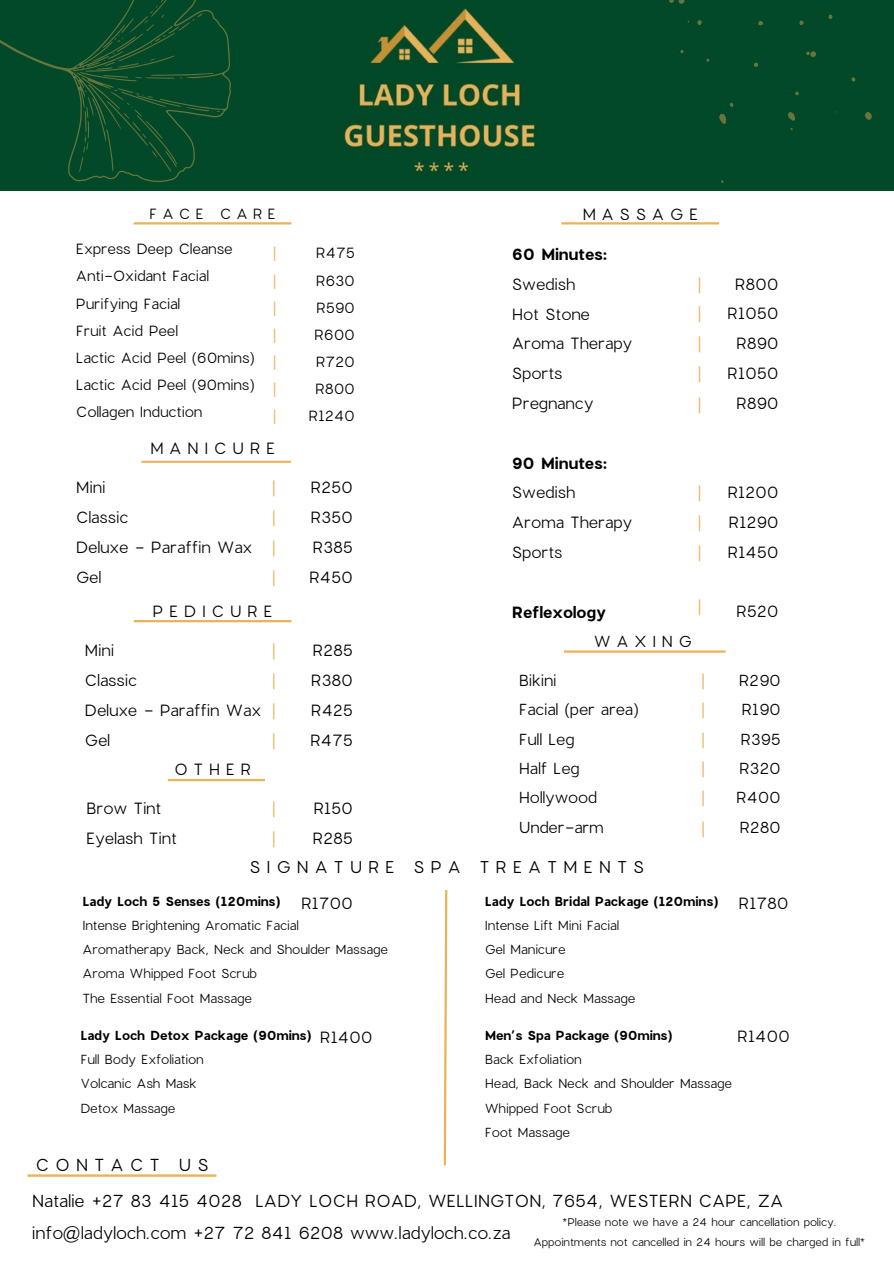
<style>
.page{position:relative;width:894px;height:1264px;background:#fff}
.page>*{position:absolute;margin:0;border:0;box-sizing:border-box;transform-origin:0 0}
.t1{font:17.1px/32px "Charlevoix Pro";color:#000}
.t2{font:17.1px "Charlevoix Pro";letter-spacing:.36em;color:#000}
.t3{font:16.8px "Charlevoix Pro";letter-spacing:.36em;color:#000}
.t4{font:15.9px/29.8px "Charlevoix Pro";color:#000}
.t5{font:15.9px "Charlevoix Pro";letter-spacing:.36em;color:#000}
.t6{font:15.9px/29.8px "Charlevoix Pro";color:#e9b35b;text-align:justify}
.t7{font:700 15.9px "Charlevoix Pro";color:#000}
.t8{font:15.6px/29.2px "Charlevoix Pro";color:#000}
.t9{font:15.6px/29.5px "Charlevoix Pro";color:#e9b35b;text-align:justify}
.t10{font:14.55px/27.2px "Charlevoix Pro";color:#000}
.t11{font:14.55px "Charlevoix Pro";letter-spacing:.36em;color:#000}
.t12{font:14.55px "Charlevoix Pro";color:#e9b35b}
.t13{font:12.9px "Charlevoix Pro";color:#000}
.t14{font:700 12.9px "Charlevoix Pro";color:#000}
.t15{font:10.95px/20.1px "Charlevoix Pro";color:#000;text-align:center}
.s1{font-weight:700}
</style>
<div class="page">
<div style="left:0;top:0;width:893px;height:191px;background:#024929"></div>
<img style="left:343px;top:5px;width:193px;height:167px">
<svg style="left:0;top:24px;width:279px;height:201px"></svg>
<svg style="left:72px;top:0;width:148px;height:172px"></svg>
<svg style="left:669px;top:0;width:15px;height:4px"></svg>
<svg style="left:828px;top:14px;width:4px;height:6px"></svg>
<svg style="left:697px;top:20px;width:4px;height:5px"></svg>
<svg style="left:799px;top:20px;width:5px;height:5px"></svg>
<svg style="left:758px;top:21px;width:5px;height:5px"></svg>
<svg style="left:806px;top:51px;width:10px;height:6px"></svg>
<svg style="left:754px;top:63px;width:4px;height:4px"></svg>
<svg style="left:851px;top:77px;width:4px;height:5px"></svg>
<svg style="left:795px;top:91px;width:3px;height:5px"></svg>
<svg style="left:730px;top:103px;width:3px;height:4px"></svg>
<svg style="left:788px;top:112px;width:7px;height:9px"></svg>
<svg style="left:865px;top:112px;width:6px;height:8px"></svg>
<svg style="left:719px;top:114px;width:7px;height:10px"></svg>
<hr style="left:561px;top:222px;width:157px;height:2px;background:#e9b35b">
<hr style="left:168px;top:779px;width:97px;height:2px;background:#e9b35b">
<hr style="left:141px;top:460px;width:150px;height:3px;background:#e9b35b">
<hr style="left:134px;top:620px;width:157px;height:2px;background:#e9b35b">
<hr style="left:564px;top:650px;width:161px;height:2px;background:#e9b35b">
<svg style="left:443px;top:889px;width:5px;height:277px"></svg>
<hr style="left:27px;top:1174px;width:189px;height:2px;background:#e9b35b">
<hr style="left:134px;top:222px;width:157px;height:2px;background:#e9b35b">
<p class="t11" style="left:149px;top:204px;width:128px">FACE CARE</p>
<p class="t10" style="left:76px;top:235px;width:180px">Express Deep Cleanse<br>Anti-Oxidant Facial<br>Purifying Facial<br>Fruit Acid Peel<br>Lactic Acid Peel (60mins)<br>Lactic Acid Peel (90mins)<br>Collagen Induction</p>
<p class="t10" style="left:308px;top:239px;width:48px;text-align:center">R475<br>R630<br>R590<br>R600<br>R720<br>R800<br>R1240</p>
<h5 class="t12" style="left:273px;top:244px;width:5px">|</h5>
<h2 class="t12" style="left:273px;top:271px;width:5px">|</h2>
<h6 class="t12" style="left:273px;top:298px;width:5px">|</h6>
<h4 class="t12" style="left:273px;top:325px;width:5px">|</h4>
<h4 class="t12" style="left:273px;top:352px;width:5px">|</h4>
<h3 class="t12" style="left:273px;top:380px;width:5px">|</h3>
<p class="t12" style="left:273px;top:407px;width:5px">|</p>
<h2 class="t5" style="left:150px;top:438px;width:126px">MANICURE</h2>
<p class="t4" style="left:76px;top:472px;width:178px">Mini<br>Classic<br>Deluxe - Paraffin Wax<br>Gel</p>
<p class="t4" style="left:309px;top:472px;width:45px;text-align:justify">R250<br>R350<br>R385<br>R450</p>
<p class="t6" style="left:272px;top:472px;width:5px">|</p>
<h2 class="t6" style="left:272px;top:501px;width:5px">|</h2>
<h4 class="t6" style="left:272px;top:531px;width:5px">|</h4>
<h2 class="t6" style="left:272px;top:561px;width:5px">|</h2>
<h1 class="t5" style="left:152px;top:601px;width:121px">PEDICURE</h1>
<h4 class="t4" style="left:85px;top:634px;width:178px">Mini<br>Classic<br>Deluxe - Paraffin Wax<br>Gel</h4>
<p class="t4" style="left:310px;top:634px;width:44px;text-align:justify">R285<br>R380<br>R425<br>R475</p>
<p class="t6" style="left:272px;top:634px;width:5px">| | | |</p>
<p class="t4" style="left:174px;top:753px;width:79px">OTHER</p>
<h2 class="t4" style="left:86px;top:793px;width:92px">Brow Tint<br>Eyelash Tint</h2>
<p class="t4" style="left:312px;top:792px;width:42px">R150<br>R285</p>
<p class="t6" style="left:272px;top:792px;width:5px">|</p>
<p class="t6" style="left:272px;top:822px;width:5px">|</p>
<p class="t5" style="left:582px;top:204px;width:117px">MASSAGE</p>
<p class="t4" style="left:511px;top:239px;width:122px"><span class="s1">60 Minutes:<br></span>Swedish<br>Hot Stone<br>Aroma Therapy<br>Sports<br>Pregnancy</p>
<p class="t6" style="left:697px;top:268px;width:5px">|</p>
<p class="t6" style="left:697px;top:298px;width:5px">|</p>
<p class="t6" style="left:697px;top:328px;width:5px">|</p>
<p class="t6" style="left:697px;top:358px;width:5px">|</p>
<p class="t6" style="left:697px;top:389px;width:5px">|</p>
<h2 class="t4" style="left:511px;top:447px;width:122px"><span class="s1">90 Minutes:<br></span>Swedish<br>Aroma Therapy<br>Sports</h2>
<p class="t7" style="left:511px;top:602px;width:95px">Reflexology</p>
<p class="t6" style="left:697px;top:476px;width:5px">|</p>
<p class="t6" style="left:697px;top:506px;width:5px">|</p>
<h2 class="t6" style="left:697px;top:536px;width:5px">|</h2>
<p class="t6" style="left:697px;top:590px;width:5px">|</p>
<p class="t4" style="left:727px;top:268px;width:53px;text-align:center">R800<br>R1050<br>R890<br>R1050<br>R890</p>
<p class="t4" style="left:727px;top:476px;width:53px;text-align:justify">R1200<br>R1290<br>R1450</p>
<p class="t4" style="left:736px;top:596px;width:44px">R520</p>
<p class="t8" style="left:593px;top:626px;width:99px">WAXING</p>
<p class="t8" style="left:518px;top:665px;width:121px">Bikini<br>Facial (per area)<br>Full Leg<br>Half Leg<br>Hollywood<br>Under-arm</p>
<p class="t8" style="left:735px;top:665px;width:46px;text-align:center">R290<br>R190<br>R395<br>R320<br>R400<br>R280</p>
<p class="t9" style="left:700px;top:665px;width:5px">| | | | | |</p>
<p class="t3" style="left:249px;top:856px;width:396px">SIGNATURE SPA TREATMENTS</p>
<h2 class="t14" style="left:82px;top:893px;width:199px">Lady Loch 5 Senses (120mins)</h2>
<h2 class="t13" style="left:82px;top:917px;width:218px">Intense Brightening Aromatic Facial</h2>
<p class="t13" style="left:82px;top:941px;width:307px">Aromatherapy Back, Neck and Shoulder Massage</p>
<p class="t13" style="left:82px;top:965px;width:176px">Aroma Whipped Foot Scrub</p>
<p class="t13" style="left:82px;top:989px;width:171px">The Essential Foot Massage</p>
<p class="t14" style="left:484px;top:893px;width:235px">Lady Loch Bridal Package (120mins)</p>
<p class="t13" style="left:484px;top:917px;width:136px">Intense Lift Mini Facial</p>
<p class="t13" style="left:484px;top:941px;width:82px">Gel Manicure</p>
<p class="t13" style="left:484px;top:965px;width:81px">Gel Pedicure</p>
<p class="t13" style="left:484px;top:989px;width:152px">Head and Neck Massage</p>
<h2 class="t4" style="left:301px;top:887px;width:53px">R1700</h2>
<h2 class="t4" style="left:738px;top:887px;width:51px">R1780</h2>
<p class="t14" style="left:80px;top:1027px;width:232px">Lady Loch Detox Package (90mins)</p>
<p class="t13" style="left:80px;top:1051px;width:125px">Full Body Exfoliation</p>
<p class="t13" style="left:80px;top:1075px;width:118px">Volcanic Ash Mask</p>
<p class="t13" style="left:80px;top:1099px;width:97px">Detox Massage</p>
<h2 class="t4" style="left:320px;top:1021px;width:54px">R1400</h2>
<p class="t14" style="left:484px;top:1027px;width:189px">Men’s Spa Package (90mins)</p>
<p class="t13" style="left:484px;top:1051px;width:98px">Back Exfoliation</p>
<p class="t13" style="left:484px;top:1075px;width:249px">Head, Back Neck and Shoulder Massage</p>
<p class="t13" style="left:484px;top:1099px;width:129px">Whipped Foot Scrub</p>
<p class="t13" style="left:484px;top:1123px;width:87px">Foot Massage</p>
<h2 class="t4" style="left:736px;top:1021px;width:54px">R1400</h2>
<p class="t2" style="left:35px;top:1153px;width:174px">CONTACT US</p>
<p class="t1" style="left:32px;top:1184px;width:752px">Natalie +27 83 415 4028 LADY LOCH ROAD, WELLINGTON, 7654, WESTERN CAPE, ZA info@ladyloch.com +27 72 841 6208 www.ladyloch.co.za</p>
<h2 class="t15" style="left:533px;top:1211px;width:333px">*Please note we have a 24 hour cancellation policy.<br>Appointments not cancelled in 24 hours will be charged in full*</h2>
</div>
